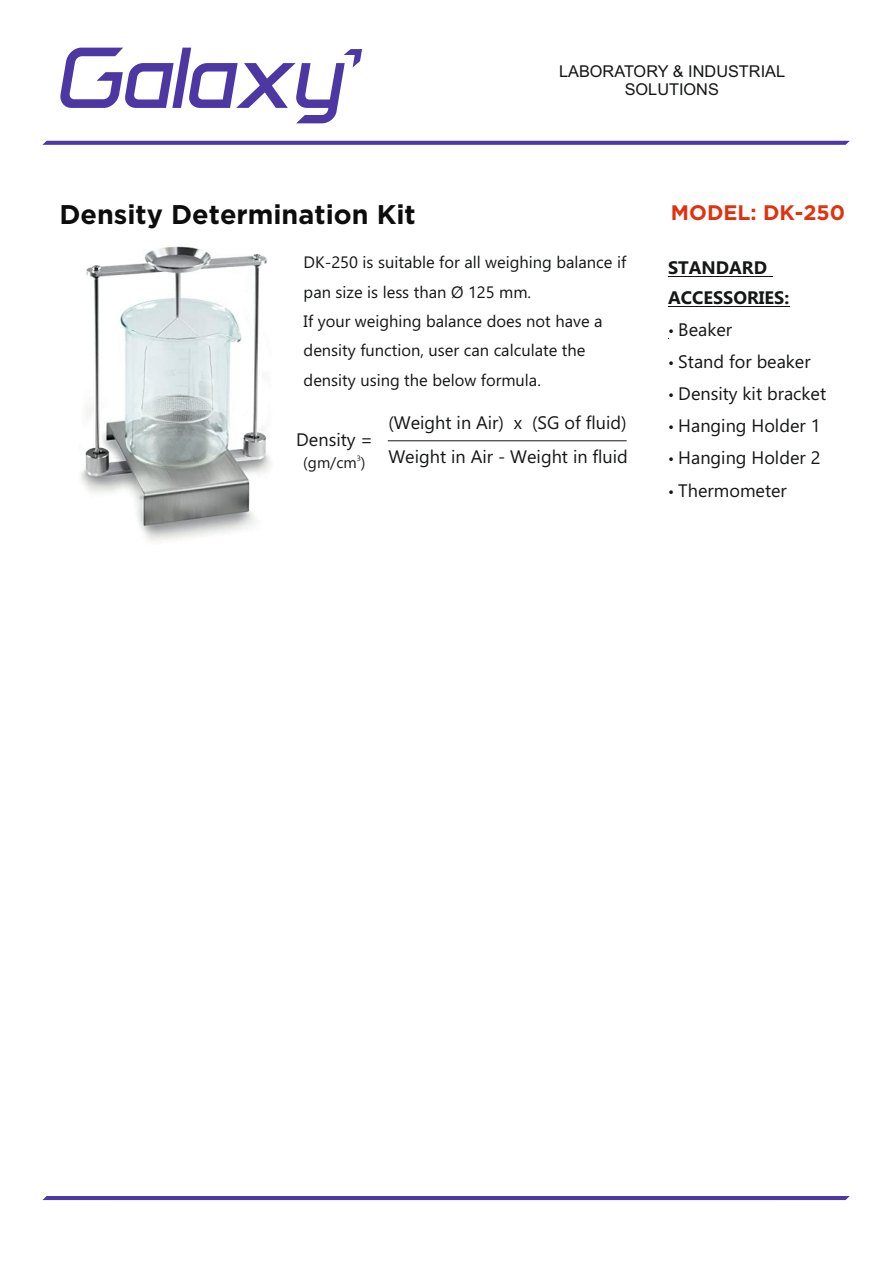
<style>
.page{position:relative;width:893px;height:1263px;background:#fff}
.page>*{position:absolute;margin:0;border:0;box-sizing:border-box;transform-origin:0 0}
.t1{font:700 27px "Gotham";color:#0c0d0c}
.t2{font:700 21px "Gotham";color:#e1320f}
.t3{font:18.15px/34.2px "Ebrima";color:#151616}
.t4{font:700 18.15px/30.2px "Ebrima";color:#151616}
.t5{font:16.5px/29.2px "Ebrima";color:#151616}
.t6{font:16.35px/18.1px "Arial";color:#151616;text-align:center}
.t7{font:15.45px "Ebrima";color:#151616}
.t8{font:7.65px "Ebrima";color:#151616}
.s1{font-size:15px}
</style>
<div class="page">
<svg style="left:60px;top:48px;width:302px;height:75px"></svg>
<svg style="left:42px;top:141px;width:808px;height:4px;background:#5641a7"></svg>
<hr style="left:42px;top:1196px;width:808px;height:4px;background:#4e38a3">
<hr style="left:668px;top:276px;width:104px;height:1px;background:#151616">
<hr style="left:668px;top:306px;width:121px;height:1px;background:#151616">
<hr style="left:388px;top:440px;width:239px;height:1px;background:#151616">
<img style="left:80px;top:246px;width:192px;height:295px">
<p class="t6" style="left:559px;top:64px;width:228px">LABORATORY &amp; INDUSTRIAL<br>SOLUTIONS</p>
<h1 class="t1" style="left:59px;top:204px;width:358px">Density Determination Kit</h1>
<p class="t2" style="left:671px;top:204px;width:176px">MODEL: DK-250</p>
<p class="t4" style="left:668px;top:254px;width:123px">STANDARD<br>ACCESSORIES:</p>
<p class="t3" style="left:668px;top:314px;width:66px"><span class="s1">•</span> Beaker</p>
<p class="t3" style="left:668px;top:346px;width:144px"><span class="s1">•</span> Stand for beaker</p>
<p class="t3" style="left:668px;top:378px;width:160px"><span class="s1">•</span> Density kit bracket</p>
<p class="t3" style="left:668px;top:410px;width:154px"><span class="s1">•</span> Hanging Holder 1</p>
<p class="t3" style="left:668px;top:443px;width:154px"><span class="s1">•</span> Hanging Holder 2</p>
<p class="t3" style="left:668px;top:475px;width:120px"><span class="s1">•</span> Thermometer</p>
<p class="t5" style="left:304px;top:250px;width:324px">DK-250 is suitable for all weighing balance if pan size is less than Ø 125 mm.<br>If your weighing balance does not have a density function, user can calculate the density using the below formula.</p>
<p class="t3" style="left:388px;top:407px;width:241px">(Weight in Air) x (SG of fluid)<br>Weight in Air - Weight in fluid</p>
<p class="t3" style="left:296px;top:424px;width:78px">Density =</p>
<p class="t8" style="left:357px;top:455px;width:6px">3</p>
<p class="t7" style="left:303px;top:457px;width:64px">(gm/cm )</p>
</div>
